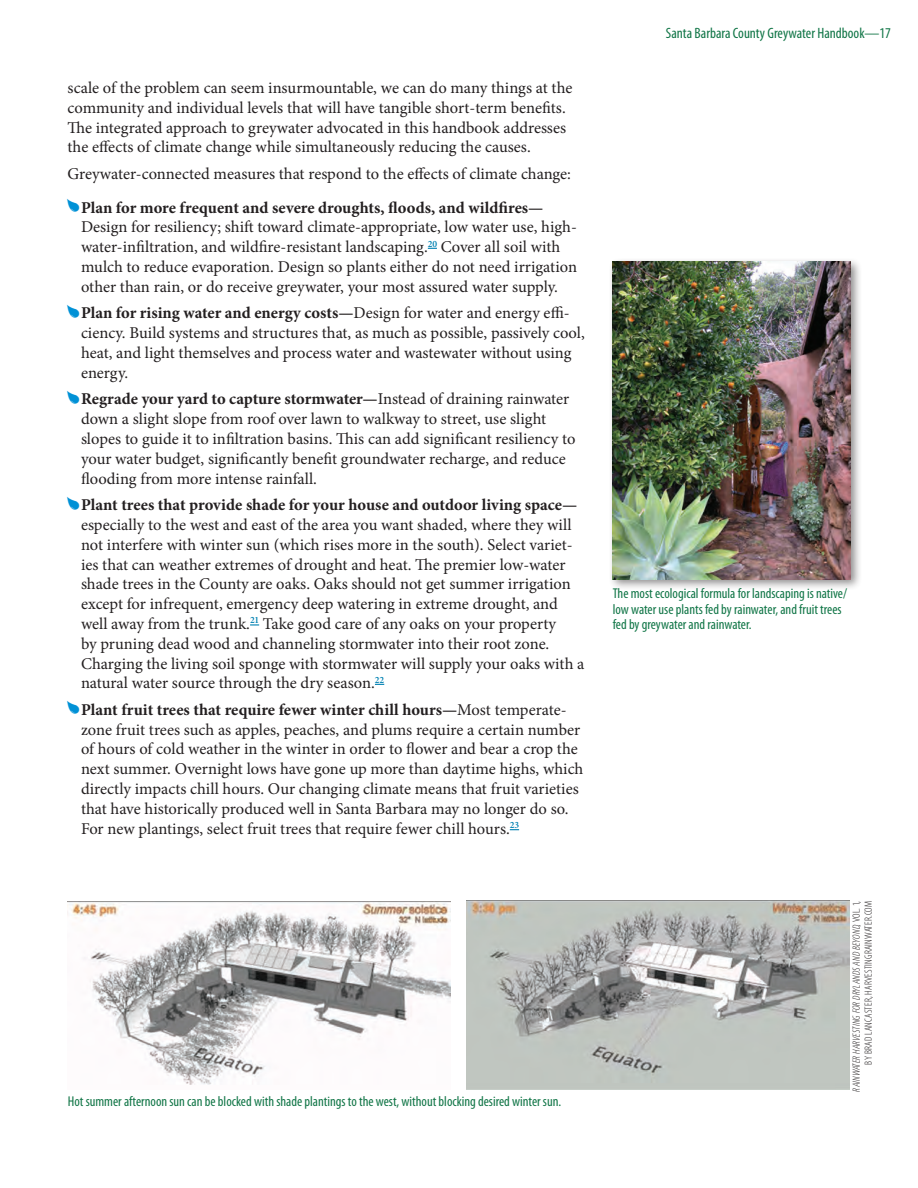
<style>
.page{position:relative;width:918px;height:1188px;background:#fff}
.page>*{position:absolute;margin:0;border:0;box-sizing:border-box;transform-origin:0 0}
.t1{font:16.5px/19.8px "Minion Pro";color:#231f20}
.t2{font:condensed 15px "Myriad Pro";color:#107546}
.imgtext{font:condensed 14.25px/15.5px "Myriad Pro";color:#107546}
.imgcredit{font:300 condensed 10.5px/12px "Myriad Pro";letter-spacing:.02em;color:#231f20;text-align:right}
.s1{font-weight:700}
.s2{font-style:italic}
</style>
<div class="page">
<svg style="left:250px;top:624px;width:9px;height:2px"></svg>
<img style="left:68px;top:902px;width:382px;height:183px">
<img style="left:467px;top:901px;width:382px;height:189px">
<div style="left:608px;top:257px;width:254px;height:334px;background:#231f20;opacity:.5"></div>
<img style="left:613px;top:262px;width:238px;height:317px">
<p class="t1" style="left:68px;top:78px;width:506px">scale of the problem can seem insurmountable, we can do many things at the community and individual levels that will have tangible short-term benefits.<br>The integrated approach to greywater advocated in this handbook addresses the effects of climate change while simultaneously reducing the causes.</p>
<p class="t1" style="left:68px;top:164px;width:505px">Greywater-connected measures that respond to the effects of climate change:</p>
<p class="t1" style="left:81px;top:198px;width:498px"><span class="s1">Plan for more frequent and severe droughts, floods, and wildfires— </span>Design for resiliency; shift toward climate-appropriate, low water use, high&shy;water-infiltration, and wildfire-resistant landscaping.<sup>20</sup> Cover all soil with mulch to reduce evaporation. Design so plants either do not need irrigation other than rain, or do receive greywater, your most assured water supply.</p>
<p class="t1" style="left:81px;top:303px;width:505px"><span class="s1">Plan for rising water and energy costs—</span>Design for water and energy effi&shy;ciency. Build systems and structures that, as much as possible, passively cool, heat, and light themselves and process water and wastewater without using energy.</p>
<p class="t1" style="left:81px;top:389px;width:496px"><span class="s1">Regrade your yard to capture stormwater—</span>Instead of draining rainwater down a slight slope from roof over lawn to walkway to street, use slight slopes to guide it to infiltration basins. This can add significant resiliency to your water budget, significantly benefit groundwater recharge, and reduce flooding from more intense rainfall.</p>
<p class="t1" style="left:81px;top:495px;width:505px"><span class="s1">Plant trees that provide shade for your house and outdoor living space— </span>especially to the west and east of the area you want shaded, where they will not interfere with winter sun (which rises more in the south). Select variet&shy;ies that can weather extremes of drought and heat. The premier low-water shade trees in the County are oaks. Oaks should not get summer irrigation except for infrequent, emergency deep watering in extreme drought, and well away from the trunk.<sup>21</sup> Take good care of any oaks on your property<br>by pruning dead wood and channeling stormwater into their root zone.<br>Charging the living soil sponge with stormwater will supply your oaks with a natural water source through the dry season.<sup>22</sup></p>
<p class="t1" style="left:81px;top:700px;width:504px"><span class="s1">Plant fruit trees that require fewer winter chill hours—</span>Most temperate&shy;zone fruit trees such as apples, peaches, and plums require a certain number of hours of cold weather in the winter in order to flower and bear a crop the next summer. Overnight lows have gone up more than daytime highs, which directly impacts chill hours. Our changing climate means that fruit varieties that have historically produced well in Santa Barbara may no longer do so.<br>For new plantings, select fruit trees that require fewer chill hours.<sup>23</sup></p>
<p class="imgtext" style="left:68px;top:1093px;width:495px">Hot summer afternoon sun can be blocked with shade plantings to the west, without blocking desired winter sun.</p>
<p class="t2" style="left:666px;top:24px;width:227px">Santa Barbara County Greywater Handbook—17</p>
<p class="imgtext" style="left:613px;top:586px;width:236px">The most ecological formula for landscaping is native/ low water use plants fed by rainwater, and fruit trees fed by greywater and rainwater.</p>
<p class="imgcredit" style="left:851px;top:1092px;width:192px;rotate:-90deg"><span class="s2">RAINWATER HARVESTING FOR DRYLANDS AND BEYOND,</span> VOL. 1,<br>BY BRAD LANCASTER, HARVESTINGRAINWATER.COM</p>
</div>
